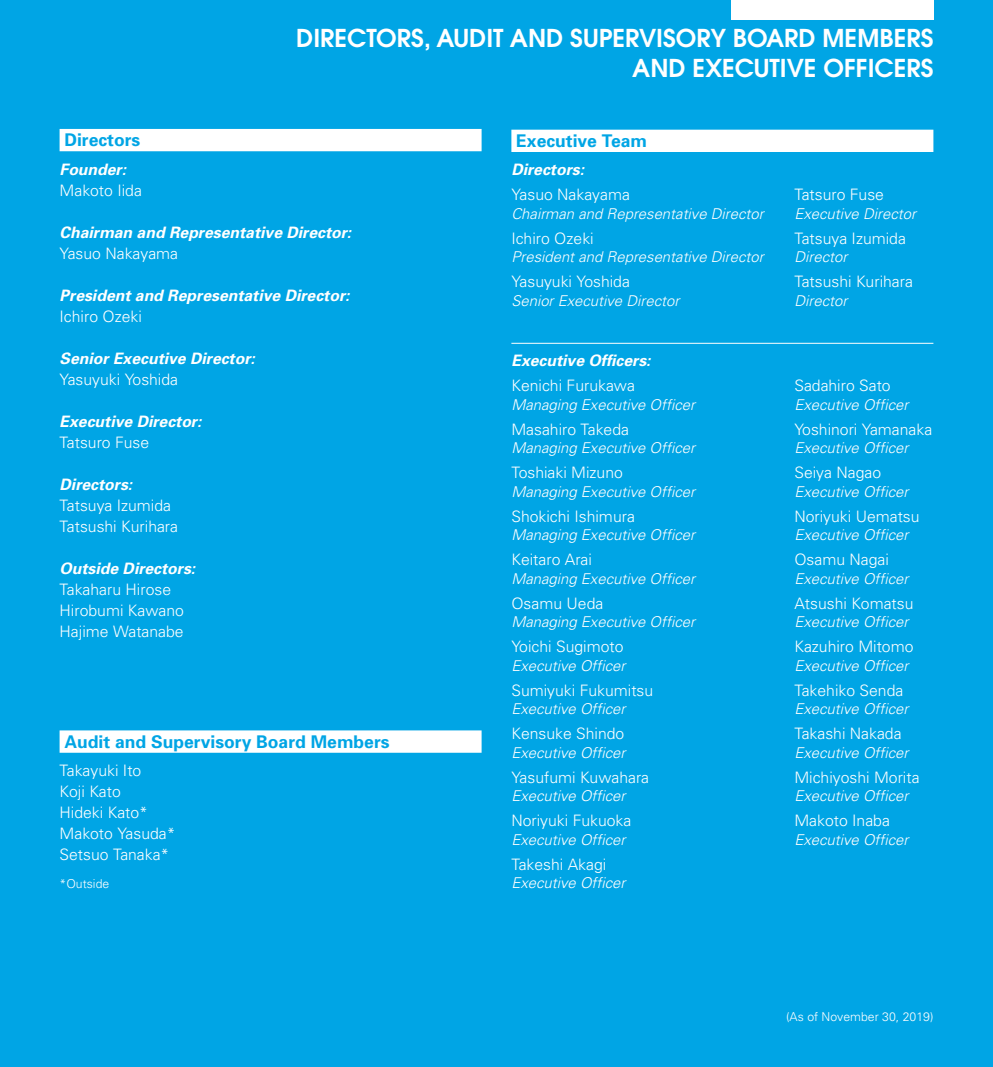
<style>
.page{position:relative;width:993px;height:1067px;background:#fff}
.page>*{position:absolute;margin:0;border:0;box-sizing:border-box;transform-origin:0 0}
.t1{font:600 24.5px/29.8px "Avant Garde";color:#fff;text-align:right}
.t2{font:700 17.5px "Univers";color:#00a5e5}
.t3{font:300 15.75px "Univers";color:#fff}
.t4{font:italic 700 15.75px "Univers";color:#fff}
.t5{font:italic 300 14.88px "Univers";color:#fff}
.t6{font:300 12.25px "Univers";color:#fff}
</style>
<div class="page">
<div style="left:0;top:0;width:992px;height:1067px;background:#00a5e5"></div>
<div style="left:60px;top:129px;width:421px;height:22px;background:#fff"></div>
<div style="left:60px;top:730px;width:421px;height:22px;background:#fff"></div>
<div style="left:730px;top:0;width:203px;height:20px;background:#fff"></div>
<div style="left:511px;top:130px;width:422px;height:22px;background:#fff"></div>
<hr style="left:511px;top:343px;width:422px;height:1px;background:#fff">
<p class="t1" style="left:296px;top:23px;width:638px">DIRECTORS, AUDIT AND SUPERVISORY BOARD MEMBERS<br>AND EXECUTIVE OFFICERS</p>
<p class="t2" style="left:64px;top:129px;width:77px">Directors</p>
<p class="t4" style="left:60px;top:159px;width:68px">Founder:</p>
<p class="t3" style="left:60px;top:181px;width:84px">Makoto Iida</p>
<p class="t4" style="left:60px;top:222px;width:293px">Chairman and Representative Director:</p>
<p class="t3" style="left:60px;top:244px;width:120px">Yasuo Nakayama</p>
<p class="t4" style="left:60px;top:285px;width:291px">President and Representative Director:</p>
<p class="t3" style="left:60px;top:307px;width:84px">Ichiro Ozeki</p>
<p class="t4" style="left:60px;top:348px;width:197px">Senior Executive Director:</p>
<p class="t3" style="left:60px;top:370px;width:120px">Yasuyuki Yoshida</p>
<p class="t4" style="left:60px;top:411px;width:143px">Executive Director:</p>
<p class="t3" style="left:60px;top:433px;width:91px">Tatsuro Fuse</p>
<p class="t4" style="left:60px;top:474px;width:74px">Directors:</p>
<p class="t3" style="left:60px;top:496px;width:113px">Tatsuya Izumida</p>
<p class="t3" style="left:60px;top:517px;width:120px">Tatsushi Kurihara</p>
<p class="t4" style="left:60px;top:558px;width:137px">Outside Directors:</p>
<p class="t3" style="left:60px;top:580px;width:113px">Takaharu Hirose</p>
<p class="t3" style="left:60px;top:601px;width:126px">Hirobumi Kawano</p>
<p class="t3" style="left:60px;top:622px;width:125px">Hajime Watanabe</p>
<p class="t2" style="left:64px;top:730px;width:326px">Audit and Supervisory Board Members</p>
<p class="t3" style="left:60px;top:761px;width:83px">Takayuki Ito</p>
<p class="t3" style="left:60px;top:782px;width:63px">Koji Kato</p>
<p class="t3" style="left:60px;top:803px;width:90px">Hideki Kato*</p>
<p class="t3" style="left:60px;top:824px;width:117px">Makoto Yasuda*</p>
<p class="t3" style="left:60px;top:845px;width:111px">Setsuo Tanaka*</p>
<p class="t6" style="left:60px;top:876px;width:51px">*Outside</p>
<p class="t2" style="left:516px;top:130px;width:132px">Executive Team</p>
<p class="t4" style="left:511px;top:160px;width:74px">Directors:</p>
<p class="t3" style="left:511px;top:185px;width:120px">Yasuo Nakayama</p>
<p class="t5" style="left:511px;top:204px;width:254px">Chairman and Representative Director</p>
<p class="t3" style="left:511px;top:228px;width:84px">Ichiro Ozeki</p>
<p class="t5" style="left:511px;top:248px;width:254px">President and Representative Director</p>
<p class="t3" style="left:511px;top:272px;width:120px">Yasuyuki Yoshida</p>
<p class="t5" style="left:511px;top:291px;width:169px">Senior Executive Director</p>
<p class="t4" style="left:511px;top:351px;width:141px">Executive Officers:</p>
<p class="t3" style="left:511px;top:376px;width:125px">Kenichi Furukawa</p>
<p class="t5" style="left:511px;top:395px;width:185px">Managing Executive Officer</p>
<p class="t3" style="left:511px;top:419px;width:119px">Masahiro Takeda</p>
<p class="t5" style="left:511px;top:439px;width:185px">Managing Executive Officer</p>
<p class="t3" style="left:511px;top:463px;width:113px">Toshiaki Mizuno</p>
<p class="t5" style="left:511px;top:482px;width:185px">Managing Executive Officer</p>
<p class="t3" style="left:511px;top:506px;width:125px">Shokichi Ishimura</p>
<p class="t5" style="left:511px;top:526px;width:185px">Managing Executive Officer</p>
<p class="t3" style="left:511px;top:550px;width:82px">Keitaro Arai</p>
<p class="t5" style="left:511px;top:569px;width:185px">Managing Executive Officer</p>
<p class="t3" style="left:511px;top:593px;width:93px">Osamu Ueda</p>
<p class="t5" style="left:511px;top:613px;width:185px">Managing Executive Officer</p>
<p class="t3" style="left:511px;top:637px;width:114px">Yoichi Sugimoto</p>
<p class="t5" style="left:511px;top:656px;width:116px">Executive Officer</p>
<p class="t3" style="left:511px;top:680px;width:143px">Sumiyuki Fukumitsu</p>
<p class="t5" style="left:511px;top:700px;width:116px">Executive Officer</p>
<p class="t3" style="left:511px;top:724px;width:114px">Kensuke Shindo</p>
<p class="t5" style="left:511px;top:743px;width:116px">Executive Officer</p>
<p class="t3" style="left:511px;top:767px;width:139px">Yasufumi Kuwahara</p>
<p class="t5" style="left:511px;top:786px;width:116px">Executive Officer</p>
<p class="t3" style="left:511px;top:811px;width:121px">Noriyuki Fukuoka</p>
<p class="t5" style="left:511px;top:830px;width:116px">Executive Officer</p>
<p class="t3" style="left:511px;top:854px;width:96px">Takeshi Akagi</p>
<p class="t5" style="left:511px;top:873px;width:116px">Executive Officer</p>
<p class="t3" style="left:794px;top:185px;width:91px">Tatsuro Fuse</p>
<p class="t5" style="left:794px;top:204px;width:123px">Executive Director</p>
<p class="t3" style="left:794px;top:228px;width:113px">Tatsuya Izumida</p>
<p class="t5" style="left:794px;top:248px;width:54px">Director</p>
<p class="t3" style="left:794px;top:272px;width:120px">Tatsushi Kurihara</p>
<p class="t5" style="left:794px;top:291px;width:54px">Director</p>
<p class="t3" style="left:794px;top:376px;width:98px">Sadahiro Sato</p>
<p class="t5" style="left:794px;top:395px;width:116px">Executive Officer</p>
<p class="t3" style="left:794px;top:419px;width:139px">Yoshinori Yamanaka</p>
<p class="t5" style="left:794px;top:439px;width:116px">Executive Officer</p>
<p class="t3" style="left:794px;top:463px;width:88px">Seiya Nagao</p>
<p class="t5" style="left:794px;top:482px;width:116px">Executive Officer</p>
<p class="t3" style="left:794px;top:506px;width:127px">Noriyuki Uematsu</p>
<p class="t5" style="left:794px;top:526px;width:116px">Executive Officer</p>
<p class="t3" style="left:794px;top:550px;width:96px">Osamu Nagai</p>
<p class="t5" style="left:794px;top:569px;width:116px">Executive Officer</p>
<p class="t3" style="left:794px;top:593px;width:121px">Atsushi Komatsu</p>
<p class="t5" style="left:794px;top:613px;width:116px">Executive Officer</p>
<p class="t3" style="left:794px;top:637px;width:121px">Kazuhiro Mitomo</p>
<p class="t5" style="left:794px;top:656px;width:116px">Executive Officer</p>
<p class="t3" style="left:794px;top:680px;width:110px">Takehiko Senda</p>
<p class="t5" style="left:794px;top:700px;width:116px">Executive Officer</p>
<p class="t3" style="left:794px;top:724px;width:109px">Takashi Nakada</p>
<p class="t5" style="left:794px;top:743px;width:116px">Executive Officer</p>
<p class="t3" style="left:794px;top:767px;width:127px">Michiyoshi Morita</p>
<p class="t5" style="left:794px;top:786px;width:116px">Executive Officer</p>
<p class="t3" style="left:794px;top:811px;width:97px">Makoto Inaba</p>
<p class="t5" style="left:794px;top:830px;width:116px">Executive Officer</p>
<p class="t6" style="left:786px;top:1009px;width:149px">(As of November 30, 2019)</p>
</div>
